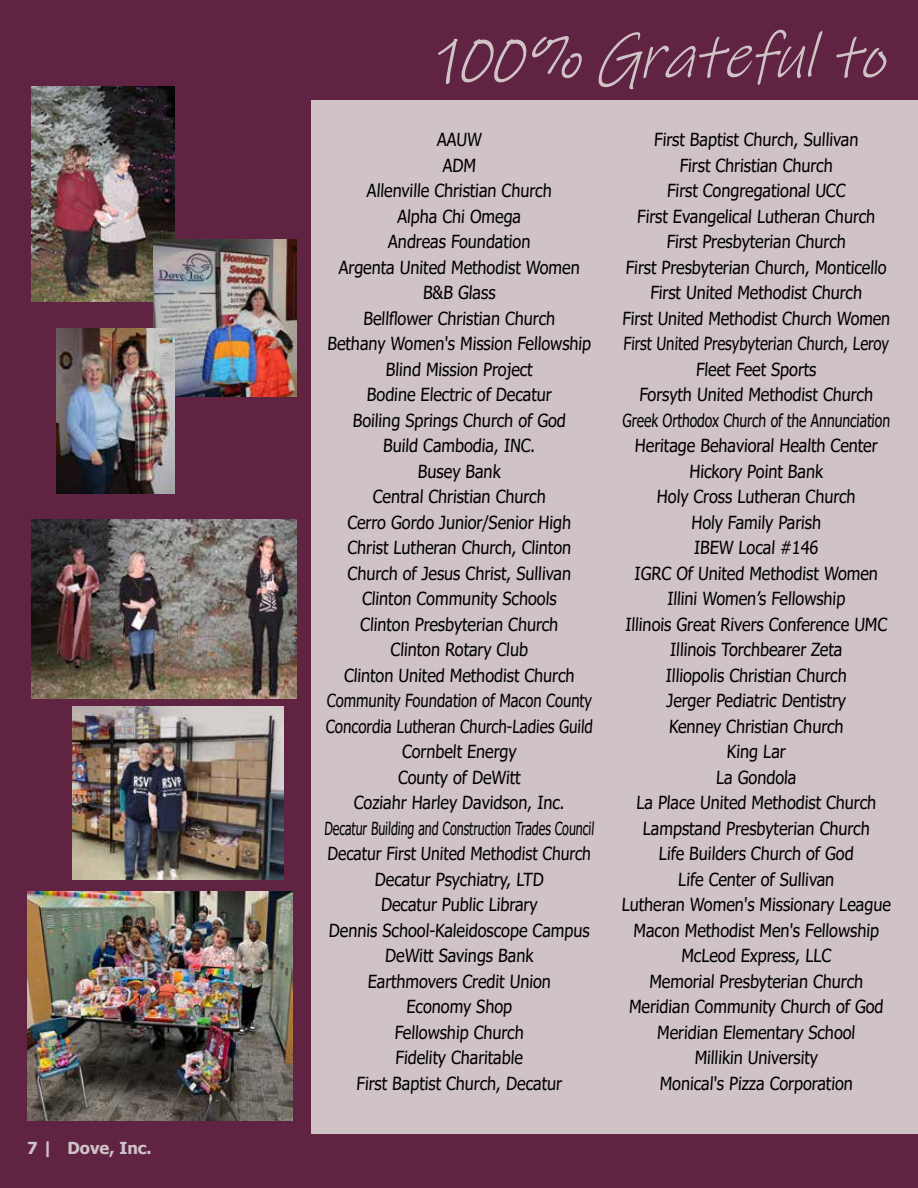
<style>
.page{position:relative;width:918px;height:1188px;background:#fff}
.page>*{position:absolute;margin:0;border:0;box-sizing:border-box;transform-origin:0 0}
.t1{font:italic 64.5px "Ink Free";color:#cfc3c6;scale:.9 1}
.t2{font:18px/25.5px "Tahoma";letter-spacing:-.01em;color:#000;text-align:center;scale:.9 1}
.t3{font:700 16.5px "Tahoma";color:#cfc3c6}
</style>
<div class="page">
<div style="left:291px;top:86px;width:627px;height:1067px;background:#cfc3c6"></div>
<div style="left:0;top:72px;width:310px;height:1063px;background:#612342"></div>
<div style="left:0;top:1134px;width:918px;height:54px;background:#612342"></div>
<img style="left:27px;top:891px;width:266px;height:229px">
<div style="left:0;top:0;width:918px;height:99px;background:#612342"></div>
<img style="left:31px;top:519px;width:266px;height:180px">
<img style="left:31px;top:86px;width:144px;height:216px">
<img style="left:153px;top:240px;width:144px;height:156px">
<img style="left:56px;top:328px;width:119px;height:165px">
<img style="left:73px;top:706px;width:211px;height:174px">
<p class="t3" style="left:27px;top:1137px;width:126px">7 | Dove, Inc.</p>
<h1 class="t1" style="left:432px;top:14px;width:529px">100% Gratefulto</h1>
<p class="t2" style="left:324px;top:128px;width:303px">AAUW<br>ADM<br>Allenville Christian Church<br>Alpha Chi Omega<br>Andreas Foundation<br>Argenta United Methodist Women<br>B&amp;B Glass<br>Bellflower Christian Church<br>Bethany Women's Mission Fellowship<br>Blind Mission Project<br>Bodine Electric of Decatur<br>Boiling Springs Church of God<br>Build Cambodia, INC.<br>Busey Bank<br>Central Christian Church<br>Cerro Gordo Junior/Senior High<br>Christ Lutheran Church, Clinton<br>Church of Jesus Christ, Sullivan<br>Clinton Community Schools<br>Clinton Presbyterian Church<br>Clinton Rotary Club<br>Clinton United Methodist Church<br>Community Foundation of Macon County<br>Concordia Lutheran Church-Ladies Guild<br>Cornbelt Energy<br>County of DeWitt<br>Coziahr Harley Davidson, Inc.<br>Decatur Building and Construction Trades Council<br>Decatur First United Methodist Church<br>Decatur Psychiatry, LTD<br>Decatur Public Library<br>Dennis School-Kaleidoscope Campus<br>DeWitt Savings Bank<br>Earthmovers Credit Union<br>Economy Shop<br>Fellowship Church<br>Fidelity Charitable<br>First Baptist Church, Decatur</p>
<p class="t2" style="left:621px;top:128px;width:303px">First Baptist Church, Sullivan<br>First Christian Church<br>First Congregational UCC<br>First Evangelical Lutheran Church<br>First Presbyterian Church<br>First Presbyterian Church, Monticello<br>First United Methodist Church<br>First United Methodist Church Women<br>First United Presybyterian Church, Leroy<br>Fleet Feet Sports<br>Forsyth United Methodist Church<br>Greek Orthodox Church of the Annunciation<br>Heritage Behavioral Health Center<br>Hickory Point Bank<br>Holy Cross Lutheran Church<br>Holy Family Parish<br>IBEW Local #146<br>IGRC Of United Methodist Women<br>Illini Women’s Fellowship<br>Illinois Great Rivers Conference UMC<br>Illinois Torchbearer Zeta<br>Illiopolis Christian Church<br>Jerger Pediatric Dentistry<br>Kenney Christian Church<br>King Lar<br>La Gondola<br>La Place United Methodist Church<br>Lampstand Presbyterian Church<br>Life Builders Church of God<br>Life Center of Sullivan<br>Lutheran Women's Missionary League<br>Macon Methodist Men's Fellowship<br>McLeod Express, LLC<br>Memorial Presbyterian Church<br>Meridian Community Church of God<br>Meridian Elementary School<br>Millikin University<br>Monical's Pizza Corporation</p>
</div>
